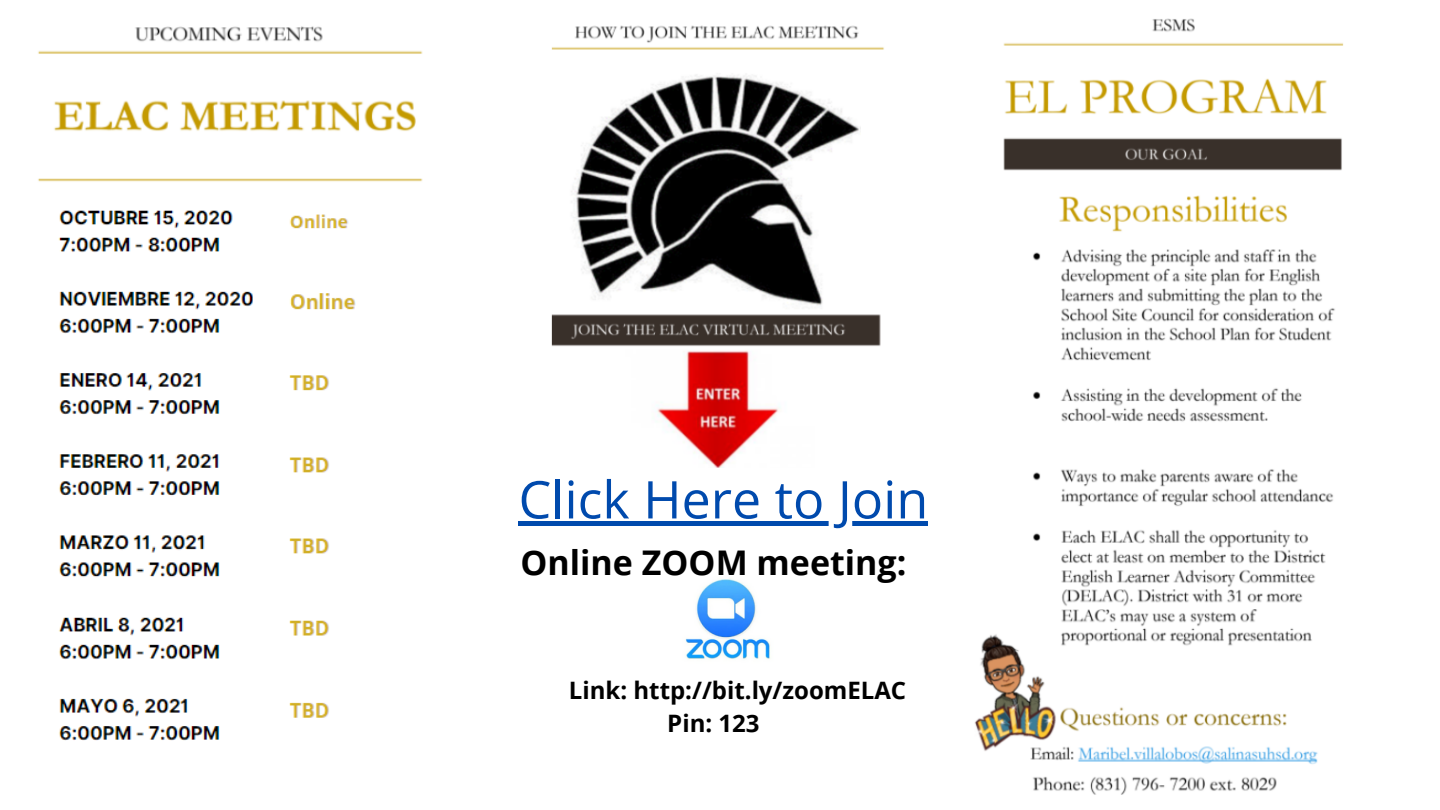
<style>
.page{position:relative;width:1440px;height:810px;background:#fff}
.page>*{position:absolute;margin:0;border:0;box-sizing:border-box;transform-origin:0 0}
.t1{font:52px "Open Sans";color:#004aad}
.t2{font:700 34px "Open Sans";color:#000}
.t3{font:700 24px/33px "Open Sans";color:#000}
</style>
<div class="page">
<img style="left:974px;top:18px;width:370px;height:777px">
<img style="left:551px;top:25px;width:333px;height:442px">
<img style="left:685px;top:579px;width:85px;height:80px">
<img style="left:38px;top:26px;width:385px;height:156px">
<img style="left:58px;top:210px;width:195px;height:531px">
<div style="left:519px;top:521px;width:409px;height:5px;background:#004aad"></div>
<img style="left:289px;top:214px;width:67px;height:504px">
<h1 class="t1" style="left:519px;top:463px;width:411px">Click Here to Join</h1>
<h2 class="t2" style="left:520px;top:539px;width:388px">Online ZOOM meeting:</h2>
<p class="t3" style="left:667px;top:673px;width:240px;text-indent:-98px">Link: http://bit.ly/zoomELAC<br>Pin: 123</p>
</div>
